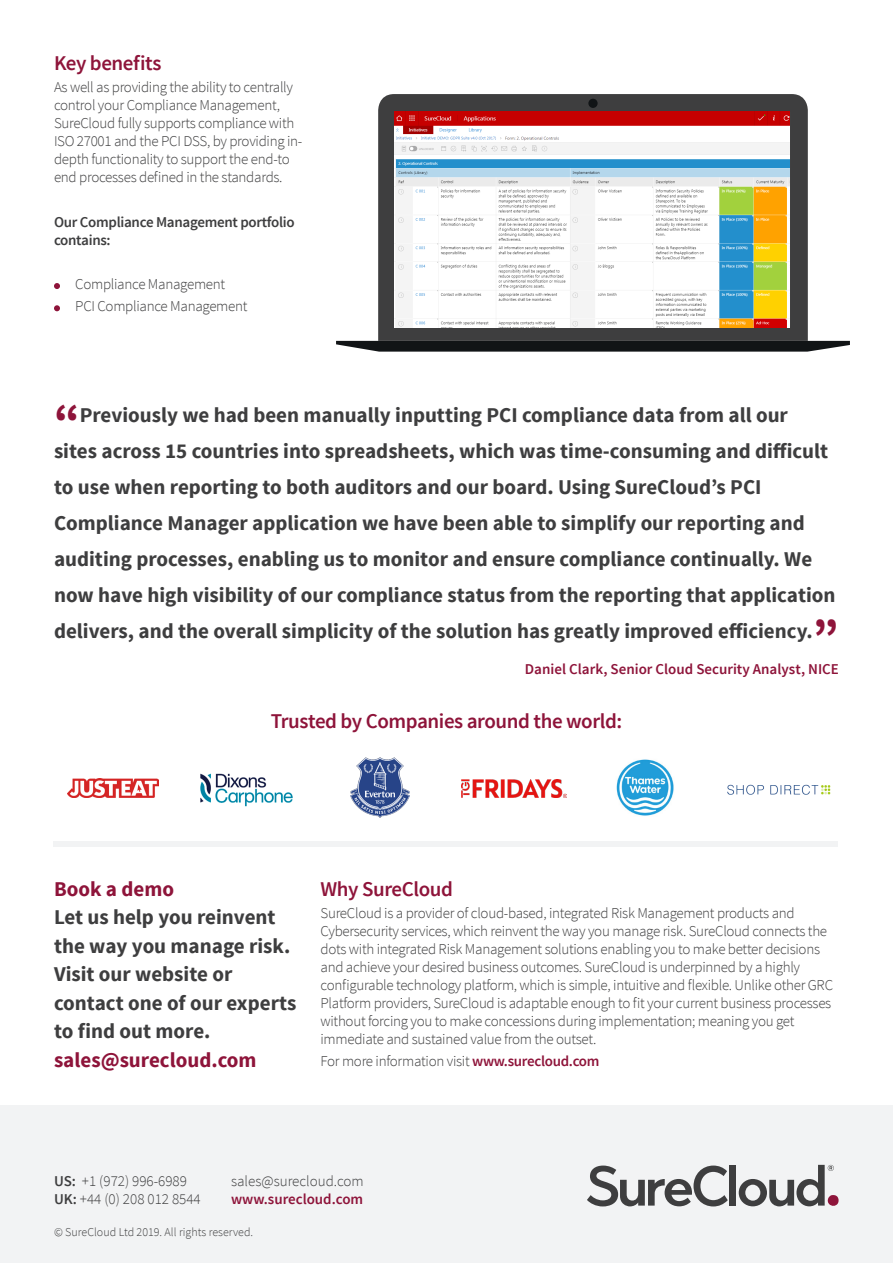
<style>
.page{position:relative;width:893px;height:1263px;background:#fff}
.page>*{position:absolute;margin:0;border:0;box-sizing:border-box;transform-origin:0 0}
.t1{font:700 48px "Source Sans Pro";color:#8e143a}
.t2{font:700 21px/36px "Source Sans Pro";color:#3e3e3f}
.Bodytext{font:600 21px "Source Sans Pro";letter-spacing:-.02em;color:#8e143a}
.t3{font:700 21px "Source Sans Pro";color:#8e143a}
.Bullets{font:600 21px "Source Sans Pro";letter-spacing:-.02em;color:#8e143a}
.Bodytext-2{font:300 15px/18px "Source Sans Pro";letter-spacing:-.02em;color:#3e3e3f}
.t4{font:600 15px "Source Sans Pro";color:#8e143a}
.Bodytext-3{font:300 15px "Source Sans Pro";color:#3e3e3f}
.Bullets-2{font:300 15px "Source Sans Pro";letter-spacing:-.02em;color:#3e3e3f}
.Bodytext-4{font:600 15px/18px "Source Sans Pro";letter-spacing:-.02em;color:#3e3e3f}
.t5{font:300 12px "Source Sans Pro";color:#3e3e3f}
.s1{font-weight:600;color:#8e143a}
.s2{font-weight:600}
</style>
<div class="page">
<div style="left:53px;top:841px;width:785px;height:5px;background:#f2f3f4"></div>
<img style="left:68px;top:778px;width:91px;height:20px">
<img style="left:200px;top:773px;width:93px;height:34px">
<img style="left:351px;top:758px;width:58px;height:60px">
<img style="left:616px;top:759px;width:58px;height:57px">
<img style="left:462px;top:780px;width:105px;height:18px">
<img style="left:727px;top:784px;width:104px;height:11px">
<svg style="left:378px;top:94px;width:430px;height:247px;background:#434344"></svg>
<svg style="left:336px;top:341px;width:514px;height:11px;background:#25282a"></svg>
<div style="left:588px;top:99px;width:10px;height:9px;background:#111416;border-radius:50%"></div>
<svg style="left:54px;top:283px;width:6px;height:6px"></svg>
<svg style="left:54px;top:305px;width:6px;height:6px"></svg>
<img style="left:394px;top:111px;width:396px;height:216px">
<div style="left:0;top:1106px;width:893px;height:157px;background:#f2f3f4"></div>
<svg style="left:587px;top:1165px;width:141px;height:41px"></svg>
<div style="left:730px;top:1165px;width:6px;height:40px;background:#3e3e3f"></div>
<svg style="left:739px;top:1165px;width:100px;height:41px"></svg>
<p class="Bullets" style="left:54px;top:50px;width:109px">Key benefits</p>
<p class="Bodytext-2" style="left:54px;top:78px;width:250px">As well as providing the ability to centrally control your Compliance Management, SureCloud fully supports compliance with ISO 27001 and the PCI DSS, by providing in&shy;depth functionality to support the end-to end processes defined in the standards.</p>
<p class="Bodytext-4" style="left:54px;top:213px;width:242px">Our Compliance Management portfolio contains:</p>
<p class="Bullets-2" style="left:75px;top:275px;width:151px">Compliance Management</p>
<p class="Bullets-2" style="left:75px;top:297px;width:174px">PCI Compliance Management</p>
<p class="t1" style="left:54px;top:390px;width:27px">“</p>
<p class="t2" style="left:54px;top:398px;width:783px;text-indent:26px">Previously we had been manually inputting PCI compliance data from all our sites across 15 countries into spreadsheets, which was time-consuming and difficult to use when reporting to both auditors and our board. Using SureCloud’s PCI Compliance Manager application we have been able to simplify our reporting and auditing processes, enabling us to monitor and ensure compliance continually. We now have high visibility of our compliance status from the reporting that application delivers, and the overall simplicity of the solution has greatly improved efficiency.</p>
<p class="t1" style="left:813px;top:606px;width:27px">”</p>
<p class="t4" style="left:525px;top:660px;width:316px">Daniel Clark, Senior Cloud Security Analyst, NICE</p>
<p class="Bodytext" style="left:271px;top:708px;width:353px">Trusted by Companies around the world:</p>
<p class="t3" style="left:54px;top:875px;width:122px">Book a demo</p>
<p class="t2" style="left:54px;top:904px;width:238px;line-height:28.5px">Let us help you reinvent the way you manage risk.</p>
<p class="t2" style="left:54px;top:957px;width:180px">Visit our website or</p>
<p class="t2" style="left:54px;top:989px;width:244px;line-height:28.5px">contact one of our experts to find out more.</p>
<p class="t3" style="left:54px;top:1046px;width:204px">sales@surecloud.com</p>
<p class="Bodytext" style="left:320px;top:876px;width:134px">Why SureCloud</p>
<p class="Bodytext-2" style="left:320px;top:904px;width:514px">SureCloud is a provider of cloud-based, integrated Risk Management products and Cybersecurity services, which reinvent the way you manage risk. SureCloud connects the dots with integrated Risk Management solutions enabling you to make better decisions and achieve your desired business outcomes. SureCloud is underpinned by a highly configurable technology platform, which is simple, intuitive and flexible. Unlike other GRC Platform providers, SureCloud is adaptable enough to fit your current business processes without forcing you to make concessions during implementation; meaning you get immediate and sustained value from the outset.</p>
<p class="Bodytext-2" style="left:320px;top:1052px;width:281px">For more information visit <span class="s1">www.surecloud.com</span></p>
<p class="Bodytext-3" style="left:54px;top:1172px;width:134px"><span class="s2">US:</span> +1 (972) 996-6989</p>
<p class="Bodytext-3" style="left:231px;top:1172px;width:134px">sales@surecloud.com</p>
<p class="Bodytext-3" style="left:54px;top:1190px;width:148px"><span class="s2">UK:</span> +44 (0) 208 012 8544</p>
<p class="t4" style="left:231px;top:1189px;width:134px">www.surecloud.com</p>
<p class="t5" style="left:54px;top:1224px;width:201px">© SureCloud Ltd 2019. All rights reserved.</p>
</div>
